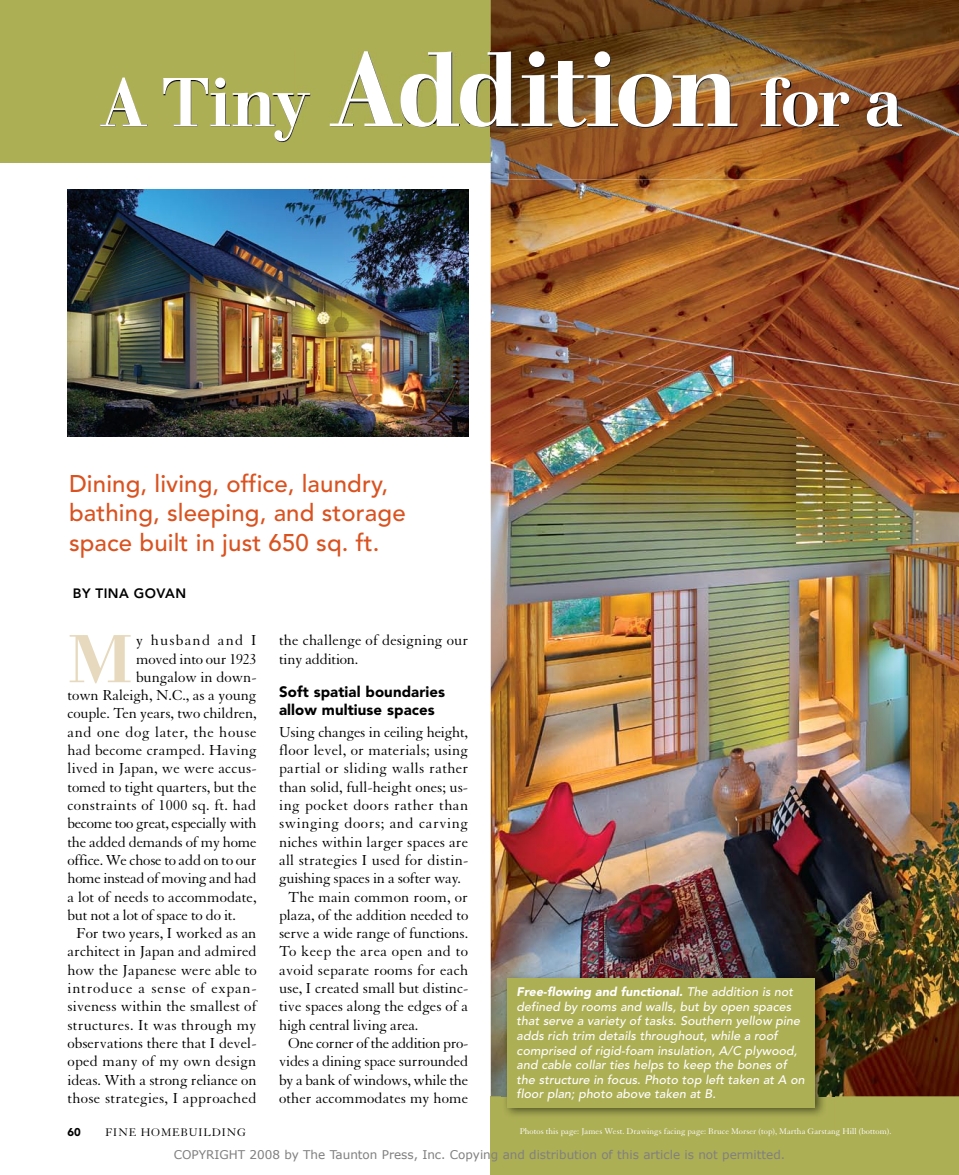
<style>
.page{position:relative;width:959px;height:1175px;background:#fff}
.page>*{position:absolute;margin:0;border:0;box-sizing:border-box;transform-origin:0 0}
.t1{font:500 72px "Walbaum EFOP";letter-spacing:-.055em;color:#fff}
.t2{font:500 70.65px "Walbaum EFOP";color:#e7d9bd}
.t3{font:500 24px/29.1px "Avenir LT Std";letter-spacing:.005em;color:#da521f}
.t4{font:15.75px/18.3px "Granjon LT Std";color:#000}
.t5{font:15.75px "Granjon LT Std";letter-spacing:-.02em;color:#000}
.t6{font:15.75px "Granjon LT Std";letter-spacing:.02em;color:#000}
.t7{font:15.75px "Granjon LT Std";letter-spacing:.03em;color:#000}
.t8{font:15.75px "Granjon LT Std";letter-spacing:.035em;color:#000}
.t9{font:15.75px "Granjon LT Std";letter-spacing:.045em;color:#000}
.t10{font:15.75px "Granjon LT Std";letter-spacing:.075em;color:#000}
.t11{font:900 15px/18.3px "Avenir LT Std";letter-spacing:.005em;color:#000}
.t12{font:800 13.5px "Avenir LT Std";letter-spacing:.03em;color:#000}
.t13{font:italic 500 12.3px/14.7px "Avenir LT Std";letter-spacing:.005em;color:#fff}
.t14{font:12px "Verdana";letter-spacing:-.005em;color:#807f7f}
.t15{font:12px "Granjon LT Std";letter-spacing:.07em;color:#000}
.t16{font:900 11.25px "Avenir LT Std";color:#000}
.t17{font:9px "Granjon LT Std";letter-spacing:.005em;color:#fff}
.s1{font-size:111px}
.s2{font-weight:900}
</style>
<div class="page">
<img style="left:68px;top:189px;width:400px;height:247px">
<div style="left:0;top:0;width:958px;height:162px;background:#adaf55"></div>
<div style="left:490px;top:1096px;width:468px;height:78px;background:#adaf55"></div>
<img style="left:490px;top:0;width:468px;height:1096px">
<img style="left:101px;top:51px;width:857px;height:128px">
<img style="left:502px;top:972px;width:332px;height:143px">
<div style="left:507px;top:978px;width:307px;height:129px;background:#adaf55"></div>
<h1 class="t1" style="left:100px;top:63px;width:804px">A Tiny <span class="s1">Addition</span> for a</h1>
<h3 class="t3" style="left:69px;top:470px;width:338px">Dining, living, office, laundry, bathing, sleeping, and storage space built in just 650 sq. ft.</h3>
<p class="t12" style="left:73px;top:586px;width:115px">BY TINA GOVAN</p>
<h2 class="t2" style="left:68px;top:620px;width:67px">M</h2>
<p class="t10" style="left:136px;top:632px;width:122px">y husband and I</p>
<p class="t4" style="left:136px;top:650px;width:122px">moved into our 1923</p>
<p class="t4" style="left:136px;top:668px;width:122px">bungalow in down-</p>
<p class="t4" style="left:68px;top:686px;width:190px">town raleigh, N.C., as a young</p>
<p class="t4" style="left:68px;top:704px;width:191px">couple. Ten years, two children,</p>
<p class="t8" style="left:68px;top:723px;width:191px">and one dog later, the house</p>
<p class="t4" style="left:68px;top:741px;width:191px">had become cramped. Having</p>
<p class="t4" style="left:68px;top:759px;width:191px">lived in Japan, we were accus-</p>
<p class="t4" style="left:68px;top:778px;width:190px">tomed to tight quarters, but the</p>
<p class="t6" style="left:68px;top:796px;width:190px">constraints of 1000 sq. ft. had</p>
<p class="t5" style="left:68px;top:815px;width:191px">become too great, especially with</p>
<p class="t4" style="left:68px;top:833px;width:190px">the added demands of my home</p>
<p class="t4" style="left:68px;top:851px;width:191px">office. We chose to add on to our</p>
<p class="t5" style="left:68px;top:870px;width:190px">home instead of moving and had</p>
<p class="t4" style="left:68px;top:887px;width:190px">a lot of needs to accommodate,</p>
<p class="t4" style="left:68px;top:906px;width:170px">but not a lot of space to do it.</p>
<p class="t4" style="left:76px;top:924px;width:181px">For two years, I worked as an</p>
<p class="t4" style="left:68px;top:942px;width:191px">architect in Japan and admired</p>
<p class="t4" style="left:68px;top:961px;width:191px">how the Japanese were able to</p>
<p class="t9" style="left:68px;top:979px;width:191px">introduce a sense of expan-</p>
<p class="t4" style="left:68px;top:997px;width:191px">siveness within the smallest of</p>
<p class="t4" style="left:68px;top:1016px;width:190px">structures. It was through my</p>
<p class="t4" style="left:68px;top:1034px;width:190px">observations there that I devel-</p>
<p class="t4" style="left:68px;top:1052px;width:190px">oped many of my own design</p>
<p class="t4" style="left:68px;top:1071px;width:190px">ideas. With a strong reliance on</p>
<p class="t4" style="left:68px;top:1089px;width:190px">those strategies, I approached</p>
<p class="t4" style="left:279px;top:631px;width:190px">the challenge of designing our tiny addition.</p>
<p class="t11" style="left:279px;top:682px;width:168px">Soft spatial boundaries allow multiuse spaces</p>
<p class="t4" style="left:279px;top:723px;width:190px">Using changes in ceiling height,</p>
<p class="t4" style="left:279px;top:741px;width:190px">floor level, or materials; using</p>
<p class="t6" style="left:279px;top:760px;width:191px">partial or sliding walls rather</p>
<p class="t4" style="left:279px;top:778px;width:190px">than solid, full-height ones; us-</p>
<p class="t7" style="left:279px;top:796px;width:191px">ing pocket doors rather than</p>
<p class="t7" style="left:279px;top:815px;width:190px">swinging doors; and carving</p>
<p class="t4" style="left:279px;top:833px;width:191px">niches within larger spaces are</p>
<p class="t4" style="left:279px;top:851px;width:191px">all strategies I used for distin-</p>
<p class="t4" style="left:279px;top:869px;width:183px">guishing spaces in a softer way.</p>
<p class="t4" style="left:288px;top:887px;width:181px">The main common room, or</p>
<p class="t4" style="left:279px;top:906px;width:191px">plaza, of the addition needed to</p>
<p class="t4" style="left:279px;top:924px;width:190px">serve a wide range of functions.</p>
<p class="t6" style="left:279px;top:943px;width:190px">To keep the area open and to</p>
<p class="t4" style="left:279px;top:961px;width:191px">avoid separate rooms for each</p>
<p class="t4" style="left:279px;top:979px;width:191px">use, I created small but distinc-</p>
<p class="t4" style="left:279px;top:997px;width:191px">tive spaces along the edges of a</p>
<p class="t4" style="left:279px;top:1016px;width:141px">high central living area.</p>
<p class="t5" style="left:288px;top:1034px;width:182px">One corner of the addition pro-</p>
<p class="t4" style="left:279px;top:1052px;width:190px">vides a dining space surrounded</p>
<p class="t4" style="left:279px;top:1070px;width:191px">by a bank of windows, while the</p>
<p class="t4" style="left:279px;top:1089px;width:190px">other accommodates my home</p>
<p class="t13" style="left:516px;top:984px;width:289px"><span class="s2">Free-flowing and functional.</span> The addition is not defined by rooms and walls, but by open spaces that serve a variety of tasks. Southern yellow pine adds rich trim details throughout, while a roof comprised of rigid-foam insulation, A/C plywood, and cable collar ties helps to keep the bones of the structure in focus. Photo top left taken at A on floor plan; photo above taken at B.</p>
<p class="t16" style="left:68px;top:1125px;width:15px">60</p>
<p class="t15" style="left:105px;top:1126px;width:142px">FINE HOMEBUILDING</p>
<p class="t17" style="left:519px;top:1125px;width:373px">Photos this page: James West. Drawings facing page: Bruce Morser (top), Martha Garstang Hill (bottom).</p>
<p class="t14" style="left:174px;top:1146px;width:613px">COPYRIGHT 2008 by The Taunton Press, Inc. Copying and distribution of this article is not permitted.</p>
</div>
